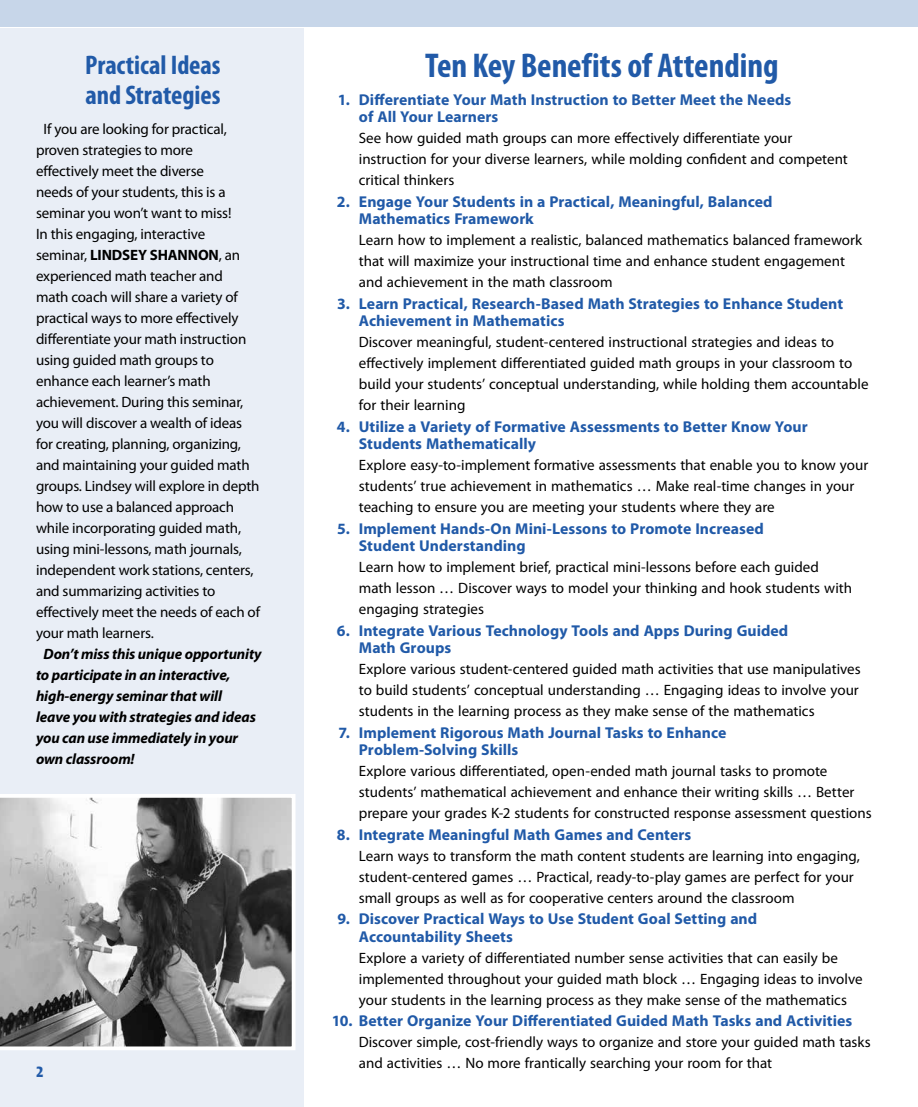
<style>
.page{position:relative;width:918px;height:1107px;background:#fff}
.page>*{position:absolute;margin:0;border:0;box-sizing:border-box;transform-origin:0 0}
.t1{font:700 condensed 34.5px "Myriad Pro";letter-spacing:-.005em;color:#215aa8}
.t2{font:700 condensed 27px/30px "Myriad Pro";color:#215aa8}
.t3{font:700 15.75px/17.2px "Myriad Pro";color:#215aa8}
.t4{font:15px/21px "Myriad Pro";color:#000}
.t5{font:italic 700 15px/21px "Myriad Pro";letter-spacing:-.01em;color:#000}
.t6{font:700 condensed 15px "Laudatio BQ";color:#215aa8}
.s1{font-weight:700}
</style>
<div class="page">
<div style="left:0;top:0;width:918px;height:27px;background:#c7d6e9"></div>
<div style="left:0;top:28px;width:304px;height:1079px;background:#e9eef6"></div>
<svg style="left:0;top:794px;width:296px;height:256px"></svg>
<h2 class="t2" style="left:85px;top:50px;width:137px">Practical Ideas and Strategies</h2>
<p class="t4" style="left:36px;top:118px;width:226px;text-indent:8px">If you are looking for practical, proven strategies to more<br>effectively meet the diverse<br>needs of your students, this is a seminar you won’t want to miss!<br>In this engaging, interactive seminar, <span class="s1">LINDSEY SHANNON</span>, an experienced math teacher and<br>math coach will share a variety of practical ways to more effectively differentiate your math instruction using guided math groups to enhance each learner’s math achievement. During this seminar, you will discover a wealth of ideas for creating, planning, organizing, and maintaining your guided math groups. Lindsey will explore in depth how to use a balanced approach while incorporating guided math, using mini‑lessons, math journals, independent work stations, centers, and summarizing activities to effectively meet the needs of each of your math learners.</p>
<p class="t5" style="left:36px;top:643px;width:227px;text-indent:8px">Don’t miss this unique opportunity to participate in an interactive, high‑energy seminar that will<br>leave you with strategies and ideas you can use immediately in your own classroom!</p>
<p class="t6" style="left:36px;top:1063px;width:9px">2</p>
<p class="t6" style="left:36px;top:1073px;width:9px">2</p>
<h1 class="t1" style="left:425px;top:44px;width:355px">Ten Key Benefits of Attending</h1>
<p class="t3" style="left:359px;top:90px;width:434px;text-indent:-21px">1. Differentiate Your Math Instruction to Better Meet the Needs of All Your Learners</p>
<p class="t4" style="left:359px;top:127px;width:490px">See how guided math groups can more effectively differentiate your instruction for your diverse learners, while molding confident and competent critical thinkers</p>
<p class="t3" style="left:359px;top:192px;width:415px;text-indent:-22px">2. Engage Your Students in a Practical, Meaningful, Balanced<br>Mathematics Framework</p>
<p class="t4" style="left:359px;top:229px;width:505px">Learn how to implement a realistic, balanced mathematics balanced framework that will maximize your instructional time and enhance student engagement and achievement in the math classroom</p>
<p class="t3" style="left:359px;top:294px;width:486px;text-indent:-22px">3. Learn Practical, Research-Based Math Strategies to Enhance Student<br>Achievement in Mathematics</p>
<p class="t4" style="left:359px;top:331px;width:511px">Discover meaningful, student-centered instructional strategies and ideas to effectively implement differentiated guided math groups in your classroom to build your students’ conceptual understanding, while holding them accountable for their learning</p>
<p class="t3" style="left:359px;top:417px;width:450px;text-indent:-22px">4. Utilize a Variety of Formative Assessments to Better Know Your<br>Students Mathematically</p>
<p class="t4" style="left:359px;top:454px;width:511px">Explore easy-to-implement formative assessments that enable you to know your students’ true achievement in mathematics … Make real-time changes in your teaching to ensure you are meeting your students where they are</p>
<p class="t3" style="left:359px;top:519px;width:406px;text-indent:-22px">5. Implement Hands‑On Mini‑Lessons to Promote Increased<br>Student Understanding</p>
<p class="t4" style="left:359px;top:556px;width:495px">Learn how to implement brief, practical mini‑lessons before each guided math lesson … Discover ways to model your thinking and hook students with engaging strategies</p>
<p class="t3" style="left:359px;top:621px;width:431px;text-indent:-22px">6. Integrate Various Technology Tools and Apps During Guided<br>Math Groups</p>
<p class="t4" style="left:359px;top:658px;width:503px">Explore various student‑centered guided math activities that use manipulatives to build students’ conceptual understanding … Engaging ideas to involve your students in the learning process as they make sense of the mathematics</p>
<p class="t3" style="left:359px;top:723px;width:369px;text-indent:-20px">7. Implement Rigorous Math Journal Tasks to Enhance<br>Problem-Solving Skills</p>
<p class="t4" style="left:359px;top:760px;width:514px">Explore various differentiated, open-ended math journal tasks to promote students’ mathematical achievement and enhance their writing skills … Better prepare your grades K-2 students for constructed response assessment questions</p>
<p class="t3" style="left:337px;top:825px;width:356px">8. Integrate Meaningful Math Games and Centers</p>
<p class="t4" style="left:359px;top:845px;width:503px">Learn ways to transform the math content students are learning into engaging, student-centered games … Practical, ready-to-play games are perfect for your small groups as well as for cooperative centers around the classroom</p>
<p class="t3" style="left:359px;top:910px;width:400px;text-indent:-21px">9. Discover Practical Ways to Use Student Goal Setting and<br>Accountability Sheets</p>
<p class="t4" style="left:359px;top:947px;width:505px">Explore a variety of differentiated number sense activities that can easily be implemented throughout your guided math block … Engaging ideas to involve your students in the learning process as they make sense of the mathematics</p>
<p class="t3" style="left:332px;top:1012px;width:522px">10. Better Organize Your Differentiated Guided Math Tasks and Activities</p>
<p class="t4" style="left:359px;top:1032px;width:514px">Discover simple, cost-friendly ways to organize and store your guided math tasks and activities … No more frantically searching your room for that</p>
</div>
